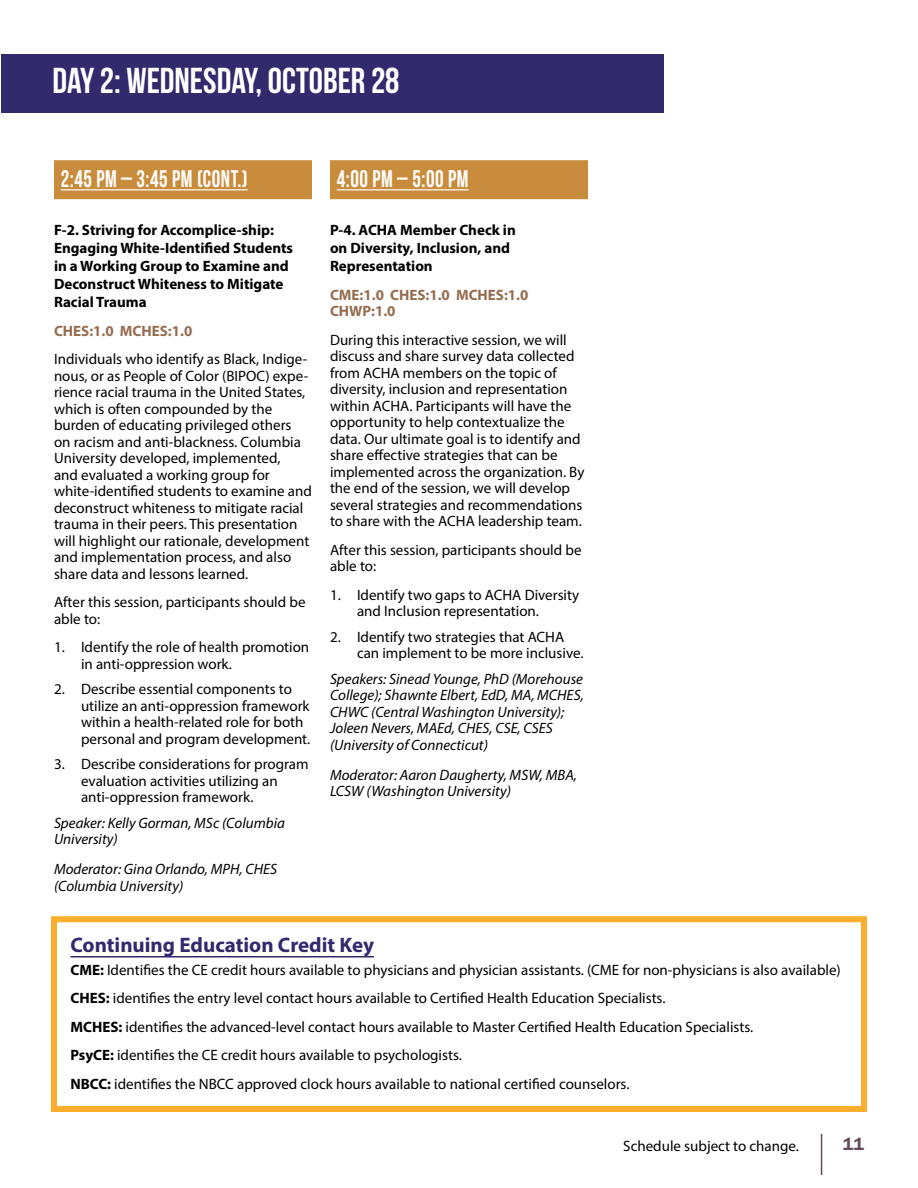
<style>
.page{position:relative;width:918px;height:1188px;background:#fff}
.page>*{position:absolute;margin:0;border:0;box-sizing:border-box;transform-origin:0 0}
.t1{font:36px "Bebas Neue";color:#fff}
.t2{font:24px "Bebas Neue";letter-spacing:.025em;color:#fff;scale:.9 1}
.t3{font:700 21px "Myriad Pro";color:#312a6c}
.t4{font:600 18px "Franklin Gothic";color:#64495d}
.t5{font:15px/16.5px "Myriad Pro";color:#000}
.t6{font:italic 15px/16.5px "Myriad Pro";color:#000}
.t7{font:700 15px/18px "Myriad Pro";color:#000}
.t8{font:700 15px/16.5px "Myriad Pro";color:#966c4f}
.s1{font-weight:700}
</style>
<div class="page">
<hr style="left:821px;top:1134px;width:1px;height:41px;background:#64495d">
<div style="left:330px;top:160px;width:258px;height:39px;background:#c98c3c"></div>
<hr style="left:337px;top:189px;width:132px;height:1px;background:#fff">
<div style="left:54px;top:160px;width:258px;height:39px;background:#c98c3c"></div>
<hr style="left:61px;top:189px;width:187px;height:1px;background:#fff">
<div style="left:1px;top:54px;width:662px;height:59px;background:#312a6c"></div>
<hr style="left:70px;top:956px;width:304px;height:2px;background:#312a6c">
<div style="left:51px;top:916px;width:816px;height:196px;border:6px solid #fbad2d"></div>
<h1 class="t1" style="left:52px;top:61px;width:349px">DAY 2: WEDNESDAY, OCTOBER 28</h1>
<h2 class="t2" style="left:61px;top:166px;width:209px">2:45 PM – 3:45 PM (CONT.)</h2>
<p class="t7" style="left:54px;top:221px;width:241px">F-2. Striving for Accomplice-ship:<br>Engaging White-Identified Students in a Working Group to Examine and<br>Deconstruct Whiteness to Mitigate<br>Racial Trauma</p>
<p class="t8" style="left:54px;top:322px;width:140px">CHES:1.0 MCHES:1.0</p>
<p class="t5" style="left:54px;top:351px;width:259px">Individuals who identify as Black, Indige&shy;nous, or as People of Color (BIPOC) expe&shy;rience racial trauma in the United States, which is often compounded by the burden of educating privileged others<br>on racism and anti-blackness. Columbia University developed, implemented,<br>and evaluated a working group for white-identified students to examine and deconstruct whiteness to mitigate racial trauma in their peers. This presentation will highlight our rationale, development and implementation process, and also share data and lessons learned.</p>
<p class="t5" style="left:54px;top:594px;width:253px">After this session, participants should be able to:</p>
<p class="t5" style="left:81px;top:639px;width:230px;text-indent:-27px">1. Identify the role of health promotion in anti-oppression work.</p>
<p class="t5" style="left:81px;top:681px;width:231px;text-indent:-27px">2. Describe essential components to utilize an anti-oppression framework within a health-related role for both personal and program development.</p>
<p class="t5" style="left:81px;top:756px;width:229px;text-indent:-27px">3. Describe considerations for program evaluation activities utilizing an anti-oppression framework.</p>
<p class="t6" style="left:54px;top:814px;width:232px">Speaker: Kelly Gorman, MSc (Columbia<br>University)</p>
<p class="t6" style="left:54px;top:861px;width:225px">Moderator: Gina Orlando, MPH, CHES (Columbia University)</p>
<h2 class="t2" style="left:337px;top:166px;width:148px">4:00 PM – 5:00 PM</h2>
<p class="t7" style="left:330px;top:221px;width:187px">P-4. ACHA Member Check in on Diversity, Inclusion, and<br>Representation</p>
<p class="t8" style="left:330px;top:286px;width:200px">CME:1.0 CHES:1.0 MCHES:1.0<br>CHWP:1.0</p>
<p class="t5" style="left:330px;top:331px;width:256px">During this interactive session, we will discuss and share survey data collected from ACHA members on the topic of diversity, inclusion and representation within ACHA. Participants will have the opportunity to help contextualize the data. Our ultimate goal is to identify and share effective strategies that can be implemented across the organization. By the end of the session, we will develop several strategies and recommendations to share with the ACHA leadership team.</p>
<p class="t5" style="left:330px;top:541px;width:253px">After this session, participants should be able to:</p>
<p class="t5" style="left:357px;top:586px;width:224px;text-indent:-27px">1. Identify two gaps to ACHA Diversity and Inclusion representation.</p>
<p class="t5" style="left:357px;top:628px;width:228px;text-indent:-27px">2. Identify two strategies that ACHA can implement to be more inclusive.</p>
<p class="t6" style="left:330px;top:670px;width:255px">Speakers: Sinead Younge, PhD (Morehouse College); Shawnte Elbert, EdD, MA, MCHES, CHWC (Central Washington University); Joleen Nevers, MAEd, CHES, CSE, CSES (University of Connecticut)</p>
<p class="t6" style="left:330px;top:766px;width:249px">Moderator: Aaron Daugherty, MSW, MBA,<br>LCSW (Washington University)</p>
<h3 class="t3" style="left:70px;top:931px;width:305px">Continuing Education Credit Key</h3>
<p class="t5" style="left:70px;top:955px;width:772px;line-height:28.5px"><span class="s1">CME:</span> Identifies the CE credit hours available to physicians and physician assistants. (CME for non-physicians is also available)<br><span class="s1">CHES:</span> identifies the entry level contact hours available to Certified Health Education Specialists.<br><span class="s1">MCHES:</span> identifies the advanced-level contact hours available to Master Certified Health Education Specialists.<br><span class="s1">PsyCE:</span> identifies the CE credit hours available to psychologists.<br><span class="s1">NBCC:</span> identifies the NBCC approved clock hours available to national certified counselors.</p>
<p class="t5" style="left:623px;top:1138px;width:177px">Schedule subject to change.</p>
<p class="t4" style="left:843px;top:1133px;width:23px">11</p>
</div>
